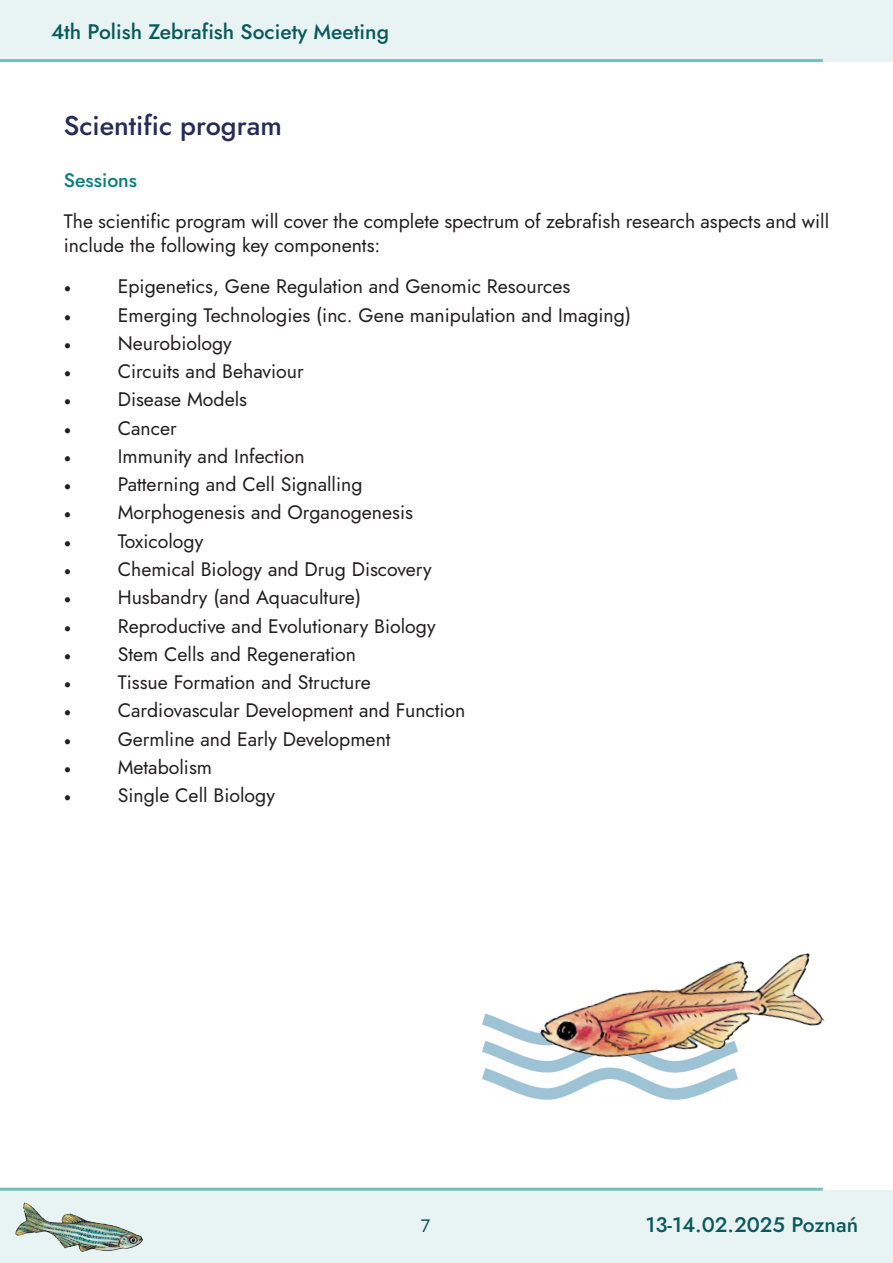
<style>
.page{position:relative;width:893px;height:1263px;background:#fff}
.page>*{position:absolute;margin:0;border:0;box-sizing:border-box;transform-origin:0 0}
.t1{font:500 27px "Jost";color:#262c56}
.t2{font:500 21px "Jost";color:#0a595b}
.t3{font:19.5px/24px "Jost";color:#231f20}
.t4{font:500 19.5px "Jost";color:#09817c}
.t5{font:18px "Jost";color:#0a595b}
.s1{font-family:"Minion Pro"}
</style>
<div class="page">
<div style="left:0;top:0;width:893px;height:62px;background:#e8f4f4"></div>
<div style="left:0;top:1191px;width:893px;height:72px;background:#e8f4f4"></div>
<hr style="left:0;top:59px;width:823px;height:3px;background:#70bfbd">
<img style="left:16px;top:1202px;width:126px;height:49px">
<hr style="left:0;top:1188px;width:823px;height:3px;background:#70bfbd">
<img style="left:486px;top:953px;width:339px;height:147px">
<p class="t2" style="left:51px;top:18px;width:339px">4th Polish Zebrafish Society Meeting</p>
<h1 class="t1" style="left:64px;top:107px;width:220px">Scientific program</h1>
<p class="t4" style="left:64px;top:167px;width:75px">Sessions</p>
<p class="t3" style="left:64px;top:210px;width:767px">The scientific program will cover the complete spectrum of zebrafish research aspects and will include the following key components:</p>
<p class="t3" style="left:64px;top:275px;width:508px"><span class="s1">•</span> Epigenetics, Gene Regulation and Genomic Resources</p>
<p class="t3" style="left:64px;top:303px;width:569px"><span class="s1">•</span> Emerging Technologies (inc. Gene manipulation and Imaging)</p>
<p class="t3" style="left:64px;top:331px;width:170px"><span class="s1">•</span> Neurobiology</p>
<p class="t3" style="left:64px;top:360px;width:242px"><span class="s1">•</span> Circuits and Behaviour</p>
<p class="t3" style="left:64px;top:388px;width:185px"><span class="s1">•</span> Disease Models</p>
<p class="t3" style="left:64px;top:416px;width:115px"><span class="s1">•</span> Cancer</p>
<p class="t3" style="left:64px;top:444px;width:243px"><span class="s1">•</span> Immunity and Infection</p>
<p class="t3" style="left:64px;top:473px;width:300px"><span class="s1">•</span> Patterning and Cell Signalling</p>
<p class="t3" style="left:64px;top:501px;width:351px"><span class="s1">•</span> Morphogenesis and Organogenesis</p>
<p class="t3" style="left:64px;top:529px;width:141px"><span class="s1">•</span> Toxicology</p>
<p class="t3" style="left:64px;top:557px;width:370px"><span class="s1">•</span> Chemical Biology and Drug Discovery</p>
<p class="t3" style="left:64px;top:586px;width:299px"><span class="s1">•</span> Husbandry (and Aquaculture)</p>
<p class="t3" style="left:64px;top:614px;width:373px"><span class="s1">•</span> Reproductive and Evolutionary Biology</p>
<p class="t3" style="left:64px;top:642px;width:294px"><span class="s1">•</span> Stem Cells and Regeneration</p>
<p class="t3" style="left:64px;top:670px;width:309px"><span class="s1">•</span> Tissue Formation and Structure</p>
<p class="t3" style="left:64px;top:699px;width:403px"><span class="s1">•</span> Cardiovascular Development and Function</p>
<p class="t3" style="left:64px;top:727px;width:328px"><span class="s1">•</span> Germline and Early Development</p>
<p class="t3" style="left:64px;top:755px;width:150px"><span class="s1">•</span> Metabolism</p>
<p class="t3" style="left:64px;top:783px;width:213px"><span class="s1">•</span> Single Cell Biology</p>
<p class="t5" style="left:421px;top:1213px;width:11px">7</p>
<p class="t2" style="left:646px;top:1210px;width:214px">13-14.02.2025 Poznań</p>
</div>
